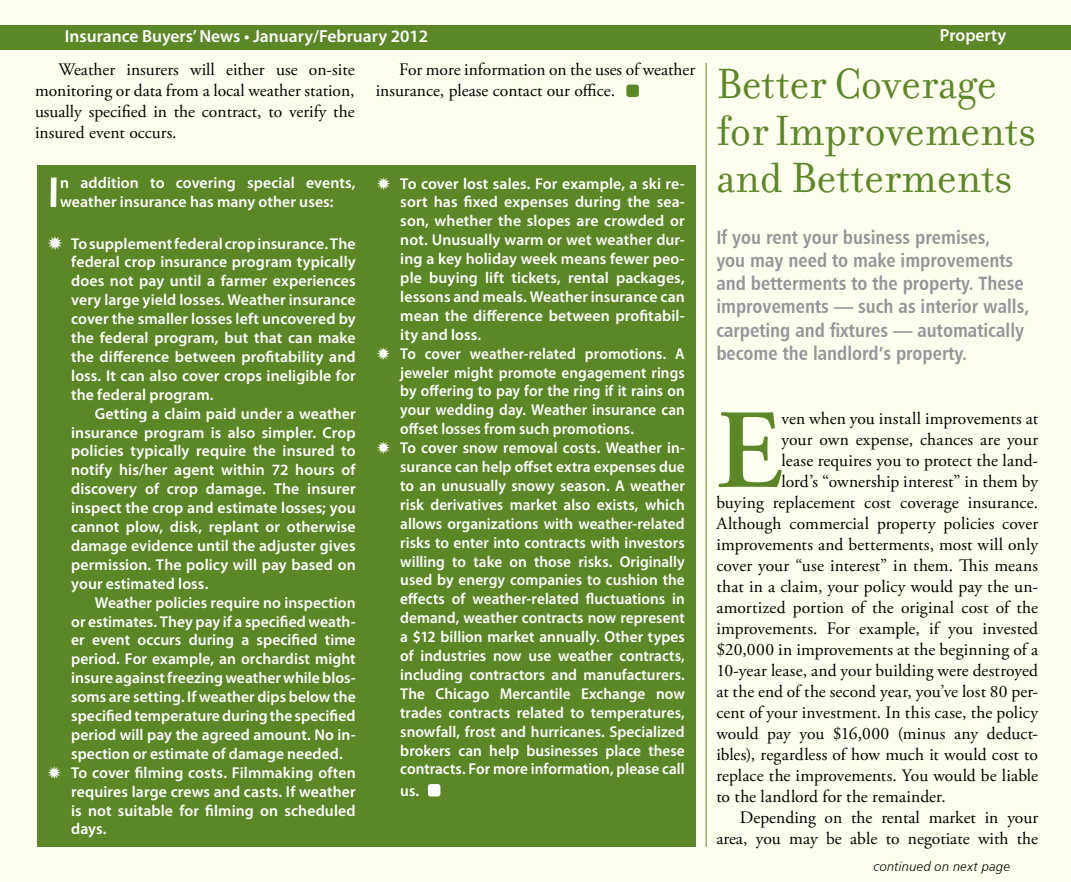
<style>
.page{position:relative;width:1071px;height:882px;background:#fff}
.page>*{position:absolute;margin:0;border:0;box-sizing:border-box;transform-origin:0 0}
.t1{font:600 112.52px "Adobe Garamond Pro";color:#5c8727}
.t2{font:45.5px/47.2px "Filosofia";color:#5c8727}
.t3{font:42.7px "Humanist 531 BT Bold A";color:#fff}
.t4{font:19.25px/23.1px "Humanist 777 BT Bold Condensed B";color:#939598}
.t5{font:17.5px/21px "Adobe Garamond Pro";color:#000;text-align:justify}
.t6{font:600 17.5px "Myriad Pro";color:#fff}
.t7{font:600 15.75px/18.9px "Myriad Pro";letter-spacing:.005em;color:#fff}
.t8{font:13.12px "Humanist 777 BT Light Italic B";letter-spacing:.015em;color:#000}
</style>
<div class="page">
<div style="left:1px;top:1px;width:1070px;height:881px;background:#fffff0"></div>
<div style="left:0;top:25px;width:1071px;height:24px;background:#5c8727"></div>
<div style="left:626px;top:85px;width:13px;height:12px;background:#5c8727;border-radius:3px"></div>
<hr style="left:706px;top:63px;width:1px;height:784px;background:#5c8727">
<div style="left:37px;top:165px;width:658px;height:682px;background:#5c8727"></div>
<div style="left:428px;top:784px;width:12px;height:13px;background:#fff;border-radius:3px"></div>
<p class="t6" style="left:65px;top:27px;width:365px">Insurance Buyers’ News • January/February 2012</p>
<p class="t6" style="left:940px;top:25px;width:68px">Property</p>
<p class="t5" style="left:35px;top:60px;width:321px;text-indent:24px">Weather insurers will either use on-site monitoring or data from a local weather station, usually specified in the contract, to verify the insured event occurs.</p>
<p class="t5" style="left:376px;top:60px;width:321px;text-indent:24px">For more information on the uses of weather insurance, please contact our office.</p>
<h3 class="t3" style="left:48px;top:165px;width:14px">I</h3>
<p class="t7" style="left:60px;top:173px;width:297px">n addition to covering special events, weather insurance has many other uses:</p>
<p class="t7" style="left:71px;top:234px;width:286px;text-align:justify">To supplement federal crop insurance. The federal crop insurance program typically does not pay until a farmer experiences very large yield losses. Weather insurance cover the smaller losses left uncovered by the federal program, but that can make the difference between profitability and loss. It can also cover crops ineligible for the federal program.</p>
<p class="t7" style="left:71px;top:404px;width:286px;text-align:justify;text-indent:24px">Getting a claim paid under a weather insurance program is also simpler. Crop policies typically require the insured to notify his/her agent within 72 hours of discovery of crop damage. The insurer inspect the crop and estimate losses; you cannot plow, disk, replant or otherwise damage evidence until the adjuster gives permission. The policy will pay based on your estimated loss.</p>
<p class="t7" style="left:71px;top:593px;width:286px;text-indent:24px">Weather policies require no inspection or estimates. They pay if a specified weath&shy;er event occurs during a specified time period. For example, an orchardist might insure against freezing weather while blos&shy;soms are setting. If weather dips below the specified temperature during the specified period will pay the agreed amount. No in&shy;spection or estimate of damage needed.<br>To cover filming costs. Filmmaking often requires large crews and casts. If weather is not suitable for filming on scheduled days.</p>
<p class="t7" style="left:400px;top:174px;width:286px">To cover lost sales. For example, a ski re&shy;sort has fixed expenses during the sea&shy;son, whether the slopes are crowded or not. Unusually warm or wet weather dur&shy;ing a key holiday week means fewer peo&shy;ple buying lift tickets, rental packages, lessons and meals. Weather insurance can mean the difference between profitabil&shy;ity and loss.<br>To cover weather-related promotions. A jeweler might promote engagement rings by offering to pay for the ring if it rains on your wedding day. Weather insurance can offset losses from such promotions.<br>To cover snow removal costs. Weather in&shy;surance can help offset extra expenses due to an unusually snowy season. A weather risk derivatives market also exists, which allows organizations with weather-related risks to enter into contracts with investors willing to take on those risks. Originally used by energy companies to cushion the effects of weather-related fluctuations in demand, weather contracts now represent a $12 billion market annually. Other types of industries now use weather contracts, including contractors and manufacturers.<br>The Chicago Mercantile Exchange now trades contracts related to temperatures, snowfall, frost and hurricanes. Specialized brokers can help businesses place these contracts. For more information, please call</p>
<p class="t7" style="left:400px;top:781px;width:20px">us.</p>
<h2 class="t2" style="left:716px;top:60px;width:321px">Better Coverage for Improvements and Betterments</h2>
<p class="t4" style="left:716px;top:225px;width:315px">If you rent your business premises,<br>you may need to make improvements and betterments to the property. These improvements — such as interior walls, carpeting and fixtures — automatically become the landlord’s property.</p>
<h1 class="t1" style="left:716px;top:386px;width:67px">E</h1>
<p class="t5" style="left:782px;top:408px;width:258px">ven when you install improvements at</p>
<p class="t5" style="left:782px;top:429px;width:258px">your own expense, chances are your</p>
<p class="t5" style="left:782px;top:450px;width:258px">lease requires you to protect the land-</p>
<p class="t5" style="left:782px;top:471px;width:258px">lord’s “ownership interest” in them by</p>
<p class="t5" style="left:716px;top:492px;width:323px">buying replacement cost coverage insurance.</p>
<p class="t5" style="left:716px;top:513px;width:323px">Although commercial property policies cover</p>
<p class="t5" style="left:716px;top:534px;width:323px">improvements and betterments, most will only</p>
<p class="t5" style="left:716px;top:555px;width:323px">cover your “use interest” in them. This means</p>
<p class="t5" style="left:716px;top:576px;width:323px">that in a claim, your policy would pay the un-</p>
<p class="t5" style="left:716px;top:597px;width:323px">amortized portion of the original cost of the</p>
<p class="t5" style="left:716px;top:618px;width:323px">improvements. For example, if you invested</p>
<p class="t5" style="left:716px;top:639px;width:323px">$20,000 in improvements at the beginning of a</p>
<p class="t5" style="left:716px;top:660px;width:323px">10-year lease, and your building were destroyed</p>
<p class="t5" style="left:716px;top:681px;width:323px">at the end of the second year, you’ve lost 80 per-</p>
<p class="t5" style="left:716px;top:702px;width:323px">cent of your investment. In this case, the policy</p>
<p class="t5" style="left:716px;top:723px;width:323px">would pay you $16,000 (minus any deduct-</p>
<p class="t5" style="left:716px;top:744px;width:323px">ibles), regardless of how much it would cost to</p>
<p class="t5" style="left:716px;top:765px;width:323px">replace the improvements. You would be liable</p>
<p class="t5" style="left:716px;top:786px;width:231px">to the landlord for the remainder.</p>
<p class="t5" style="left:740px;top:807px;width:300px">Depending on the rental market in your</p>
<p class="t5" style="left:716px;top:828px;width:323px">area, you may be able to negotiate with the</p>
<p class="t8" style="left:874px;top:858px;width:138px">continued on next page</p>
</div>
